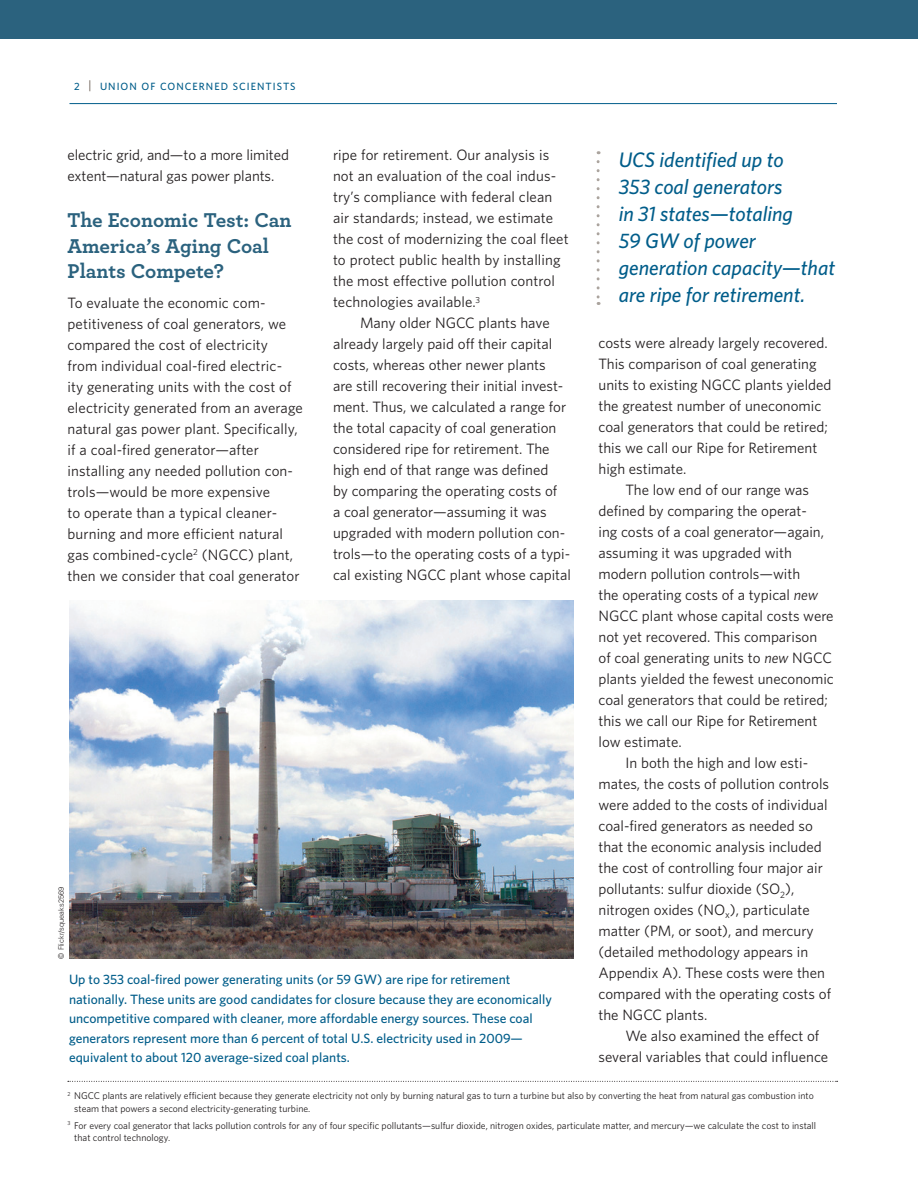
<style>
.page{position:relative;width:918px;height:1188px;background:#fff}
.page>*{position:absolute;margin:0;border:0;box-sizing:border-box;transform-origin:0 0}
.t1{font:italic 500 21px/27px "Whitney";color:#005d8a}
.t2{font:700 21px/25.5px "Archer";color:#2b627e}
.t3{font:15px/21px "Whitney";color:#231f20}
.t4{font:500 13.5px/19.5px "Whitney";color:#005d8a}
.t5{font:500 10.5px "Whitney";letter-spacing:.1em;color:#005d8a}
.t6{font:9.75px/12.8px "Whitney";color:#231f20}
.t7{font:300 7.5px "Univers";color:#231f20}
.s1{font-style:italic}
</style>
<div class="page">
<hr style="left:69px;top:103px;width:768px;height:1px;background:#005d8a">
<div style="left:0;top:0;width:918px;height:39px;background:#2b627e"></div>
<svg style="left:68px;top:1081px;width:770px;height:1px"></svg>
<svg style="left:597px;top:162px;width:3px;height:143px"></svg>
<img style="left:70px;top:600px;width:504px;height:359px">
<p class="t5" style="left:74px;top:79px;width:7px">2</p>
<p class="t5" style="left:100px;top:80px;width:196px">Union of Concerned Scientists</p>
<p class="t3" style="left:68px;top:145px;width:223px">electric grid, and—to a more limited extent—natural gas power plants.</p>
<h1 class="t2" style="left:68px;top:207px;width:226px">The Economic Test: Can<br>America’s Aging Coal<br>Plants Compete?</h1>
<p class="t3" style="left:68px;top:293px;width:237px">To evaluate the economic com&shy;petitiveness of coal generators, we compared the cost of electricity<br>from individual coal-fired electric-<br>ity generating units with the cost of electricity generated from an average natural gas power plant. Specifically, if a coal-fired generator—after installing any needed pollution con&shy;trols—would be more expensive<br>to operate than a typical cleaner&shy;burning and more efficient natural gas combined-cycle<sup>2</sup> (NGCC) plant, then we consider that coal generator</p>
<p class="t3" style="left:333px;top:145px;width:237px">ripe for retirement. Our analysis is not an evaluation of the coal indus&shy;try’s compliance with federal clean air standards; instead, we estimate the cost of modernizing the coal fleet to protect public health by installing the most effective pollution control technologies available.<sup>3</sup></p>
<p class="t3" style="left:333px;top:313px;width:240px;text-indent:27px">Many older NGCC plants have already largely paid off their capital costs, whereas other newer plants<br>are still recovering their initial invest&shy;ment. Thus, we calculated a range for the total capacity of coal generation considered ripe for retirement. The high end of that range was defined<br>by comparing the operating costs of<br>a coal generator—assuming it was upgraded with modern pollution con&shy;trols—to the operating costs of a typi&shy;cal existing NGCC plant whose capital</p>
<h1 class="t1" style="left:619px;top:146px;width:218px">UCS identified up to<br>353 coal generators<br>in 31 states—totaling<br>59 GW of power generation capacity—that are ripe for retirement.</h1>
<p class="t3" style="left:598px;top:332px;width:234px">costs were already largely recovered.<br>This comparison of coal generating units to existing NGCC plants yielded the greatest number of uneconomic coal generators that could be retired; this we call our Ripe for Retirement high estimate.</p>
<p class="t3" style="left:626px;top:479px;width:185px">The low end of our range was</p>
<p class="t3" style="left:598px;top:500px;width:210px">defined by comparing the operat-</p>
<p class="t3" style="left:598px;top:521px;width:227px">ing costs of a coal generator—again,</p>
<p class="t3" style="left:598px;top:542px;width:195px">assuming it was upgraded with</p>
<p class="t3" style="left:598px;top:563px;width:203px">modern pollution controls—with</p>
<p class="t3" style="left:598px;top:584px;width:221px">the operating costs of a typical <span class="s1">new</span></p>
<p class="t3" style="left:599px;top:605px;width:237px">NGCC plant whose capital costs were</p>
<p class="t3" style="left:599px;top:626px;width:220px">not yet recovered. This comparison</p>
<p class="t3" style="left:599px;top:647px;width:235px">of coal generating units to <span class="s1">new</span> NGCC</p>
<p class="t3" style="left:599px;top:668px;width:237px">plants yielded the fewest uneconomic</p>
<p class="t3" style="left:599px;top:689px;width:231px">coal generators that could be retired;</p>
<p class="t3" style="left:599px;top:710px;width:220px">this we call our Ripe for Retirement</p>
<p class="t3" style="left:599px;top:731px;width:85px">low estimate.</p>
<p class="t3" style="left:626px;top:752px;width:184px">In both the high and low esti-</p>
<p class="t3" style="left:599px;top:773px;width:232px">mates, the costs of pollution controls</p>
<p class="t3" style="left:599px;top:794px;width:231px">were added to the costs of individual</p>
<p class="t3" style="left:599px;top:815px;width:216px">coal-fired generators as needed so</p>
<p class="t3" style="left:599px;top:836px;width:225px">that the economic analysis included</p>
<p class="t3" style="left:599px;top:857px;width:226px">the cost of controlling four major air</p>
<p class="t3" style="left:599px;top:878px;width:197px">pollutants: sulfur dioxide (SO<sub>2</sub>),</p>
<p class="t3" style="left:598px;top:899px;width:213px">nitrogen oxides (NO<sub>x</sub>), particulate</p>
<p class="t3" style="left:598px;top:920px;width:217px">matter (PM, or soot), and mercury</p>
<p class="t3" style="left:598px;top:941px;width:211px">(detailed methodology appears in</p>
<p class="t3" style="left:598px;top:962px;width:228px">Appendix A). These costs were then</p>
<p class="t3" style="left:598px;top:983px;width:234px">compared with the operating costs of</p>
<p class="t3" style="left:598px;top:1004px;width:110px">the NGCC plants.</p>
<p class="t3" style="left:625px;top:1025px;width:195px">We also examined the effect of</p>
<p class="t3" style="left:598px;top:1046px;width:231px">several variables that could influence</p>
<p class="t6" style="left:74px;top:1089px;width:741px;text-indent:-7px"><sup>2</sup> NGCC plants are relatively efficient because they generate electricity not only by burning natural gas to turn a turbine but also by converting the heat from natural gas combustion into steam that powers a second electricity-generating turbine.</p>
<p class="t6" style="left:74px;top:1119px;width:743px;text-indent:-7px"><sup>3</sup> For every coal generator that lacks pollution controls for any of four specific pollutants—sulfur dioxide, nitrogen oxides, particulate matter, and mercury—we calculate the cost to install that control technology.</p>
<p class="t7" style="left:57px;top:959px;width:73px;rotate:-90deg">© Flickr/squeaks2569</p>
<p class="t4" style="left:69px;top:970px;width:484px">Up to 353 coal-fired power generating units (or 59 GW) are ripe for retirement nationally. These units are good candidates for closure because they are economically uncompetitive compared with cleaner, more affordable energy sources. These coal generators represent more than 6 percent of total U.S. electricity used in 2009— equivalent to about 120 average-sized coal plants.</p>
</div>
